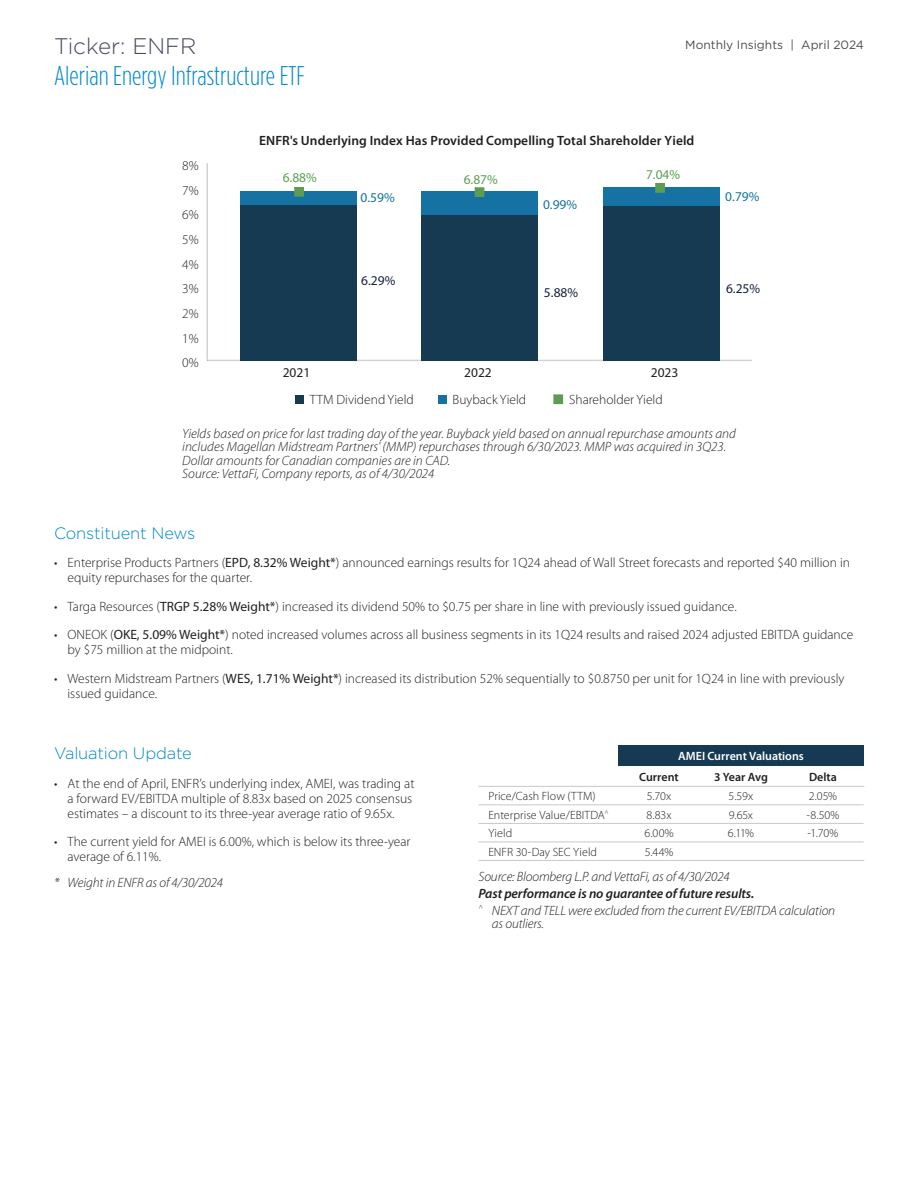
<style>
.page{position:relative;width:918px;height:1188px;background:#fff}
.page>*{position:absolute;margin:0;border:0;box-sizing:border-box;transform-origin:0 0}
.t1{font:300 27px "Gotham Condensed";color:#0088ce}
.t2{font:300 22.5px "Gotham";color:#484a5e}
.bullets_body{font:300 16.5px "Gotham";letter-spacing:-.01em;color:#0088ce}
.bullets_body-2{font:300 13.5px/15px "Myriad Pro";color:#231f20}
.disclosure_indent{font:italic 300 13.5px/13.5px "Myriad Pro";color:#231f20}
.t3{font:600 13.5px "Myriad Pro";letter-spacing:.005em;color:#231f20}
.t4{font:italic 600 13.5px "Myriad Pro";letter-spacing:-.01em;color:#231f20}
.t5{font:13.5px "Myriad Pro";color:#16223c}
.t6{font:13.5px "Myriad Pro";color:#5d9d53}
.t7{font:13.5px "Myriad Pro";color:#1572a2}
.t8{font:13.5px "Myriad Pro";color:#231f20}
.Body{font:300 12px "Myriad Pro";color:#231f20}
.t9{font:12px "Gotham";color:#4b4c4d}
.Body-2{font:600 12px "Myriad Pro";color:#fff}
.Body-3{font:600 12px "Myriad Pro";color:#231f20}
.s1{font-weight:400}
</style>
<div class="page">
<div style="left:618px;top:746px;width:246px;height:20px;background:#163a53"></div>
<hr style="left:478px;top:823px;width:140px;height:1px;background:#c7c8ca">
<hr style="left:618px;top:823px;width:82px;height:1px;background:#c7c8ca">
<hr style="left:700px;top:823px;width:82px;height:1px;background:#c7c8ca">
<hr style="left:782px;top:823px;width:82px;height:1px;background:#c7c8ca">
<hr style="left:478px;top:842px;width:140px;height:1px;background:#c7c8ca">
<hr style="left:618px;top:842px;width:82px;height:1px;background:#c7c8ca">
<hr style="left:700px;top:842px;width:82px;height:1px;background:#c7c8ca">
<hr style="left:782px;top:842px;width:82px;height:1px;background:#c7c8ca">
<hr style="left:478px;top:805px;width:140px;height:1px;background:#c7c8ca">
<hr style="left:618px;top:805px;width:82px;height:1px;background:#c7c8ca">
<hr style="left:700px;top:805px;width:82px;height:1px;background:#c7c8ca">
<hr style="left:782px;top:805px;width:82px;height:1px;background:#c7c8ca">
<hr style="left:478px;top:860px;width:140px;height:1px;background:#c7c8ca">
<hr style="left:618px;top:860px;width:82px;height:1px;background:#c7c8ca">
<hr style="left:700px;top:860px;width:82px;height:1px;background:#c7c8ca">
<hr style="left:782px;top:860px;width:82px;height:1px;background:#c7c8ca">
<hr style="left:478px;top:786px;width:140px;height:1px;background:#c7c8ca">
<hr style="left:618px;top:786px;width:82px;height:1px;background:#c7c8ca">
<hr style="left:700px;top:786px;width:82px;height:1px;background:#c7c8ca">
<hr style="left:782px;top:786px;width:82px;height:1px;background:#c7c8ca">
<svg style="left:206px;top:163px;width:546px;height:198px"></svg>
<svg style="left:553px;top:394px;width:10px;height:10px"></svg>
<div style="left:438px;top:395px;width:9px;height:9px;background:#1572a2"></div>
<div style="left:295px;top:395px;width:9px;height:9px;background:#153a52"></div>
<h2 class="t2" style="left:54px;top:32px;width:144px">Ticker: ENFR</h2>
<p class="t9" style="left:685px;top:37px;width:180px">Monthly Insights | April 2024</p>
<h1 class="t1" style="left:54px;top:62px;width:252px">Alerian Energy Infrastructure ETF</h1>
<p class="bullets_body-2" style="left:182px;top:158px;width:18px">8%</p>
<p class="bullets_body-2" style="left:182px;top:183px;width:18px">7%</p>
<p class="bullets_body-2" style="left:182px;top:207px;width:18px">6%</p>
<p class="bullets_body-2" style="left:182px;top:232px;width:18px">5%</p>
<p class="bullets_body-2" style="left:182px;top:257px;width:18px">4%</p>
<p class="bullets_body-2" style="left:182px;top:281px;width:18px">3%</p>
<p class="bullets_body-2" style="left:182px;top:306px;width:18px">2%</p>
<p class="bullets_body-2" style="left:182px;top:331px;width:18px">1%</p>
<p class="bullets_body-2" style="left:182px;top:355px;width:18px">0%</p>
<p class="t3" style="left:259px;top:132px;width:437px">ENFR's Underlying Index Has Provided Compelling Total Shareholder Yield</p>
<p class="t6" style="left:283px;top:169px;width:36px">6.88%</p>
<p class="t6" style="left:464px;top:171px;width:36px">6.87%</p>
<p class="t7" style="left:361px;top:189px;width:36px">0.59%</p>
<p class="t5" style="left:361px;top:272px;width:36px">6.29%</p>
<p class="t7" style="left:543px;top:196px;width:36px">0.99%</p>
<p class="t5" style="left:544px;top:284px;width:36px">5.88%</p>
<p class="t6" style="left:646px;top:167px;width:36px">7.04%</p>
<p class="t8" style="left:283px;top:364px;width:29px">2021</p>
<p class="t8" style="left:464px;top:364px;width:29px">2022</p>
<p class="t8" style="left:651px;top:364px;width:29px">2023</p>
<p class="bullets_body-2" style="left:310px;top:392px;width:105px">TTM Dividend Yield</p>
<p class="bullets_body-2" style="left:453px;top:392px;width:75px">Buyback Yield</p>
<p class="bullets_body-2" style="left:569px;top:392px;width:95px">Shareholder Yield</p>
<p class="t7" style="left:725px;top:188px;width:36px">0.79%</p>
<p class="t5" style="left:726px;top:280px;width:36px">6.25%</p>
<p class="disclosure_indent" style="left:182px;top:426px;width:555px">Yields based on price for last trading day of the year. Buyback yield based on annual repurchase amounts and includes Magellan Midstream Partners' (MMP) repurchases through 6/30/2023. MMP was acquired in 3Q23.</p>
<p class="disclosure_indent" style="left:182px;top:453px;width:270px">Dollar amounts for Canadian companies are in CAD.</p>
<p class="disclosure_indent" style="left:182px;top:467px;width:254px">Source: VettaFi, Company reports, as of 4/30/2024</p>
<p class="bullets_body" style="left:54px;top:523px;width:143px">Constituent News</p>
<p class="bullets_body-2" style="left:68px;top:555px;width:784px;text-indent:-14px">• Enterprise Products Partners (<span class="s1">EPD, 8.32% Weight*</span>) announced earnings results for 1Q24 ahead of Wall Street forecasts and reported $40 million in equity repurchases for the quarter.</p>
<p class="bullets_body-2" style="left:54px;top:599px;width:684px">• Targa Resources (<span class="s1">TRGP 5.28% Weight*</span>) increased its dividend 50% to $0.75 per share in line with previously issued guidance.</p>
<p class="bullets_body-2" style="left:68px;top:627px;width:787px;text-indent:-14px">• ONEOK (<span class="s1">OKE, 5.09% Weight*</span>) noted increased volumes across all business segments in its 1Q24 results and raised 2024 adjusted EBITDA guidance by $75 million at the midpoint.</p>
<p class="bullets_body-2" style="left:68px;top:671px;width:779px;text-indent:-14px">• Western Midstream Partners (<span class="s1">WES, 1.71% Weight*</span>) increased its distribution 52% sequentially to $0.8750 per unit for 1Q24 in line with previously issued guidance.</p>
<p class="bullets_body" style="left:54px;top:743px;width:139px">Valuation Update</p>
<p class="bullets_body-2" style="left:68px;top:775px;width:349px;text-indent:-14px">• At the end of April, ENFR’s underlying index, AMEI, was trading at a forward EV/EBITDA multiple of 8.83x based on 2025 consensus estimates – a discount to its three-year average ratio of 9.65x.</p>
<p class="bullets_body-2" style="left:68px;top:834px;width:345px;text-indent:-14px">• The current yield for AMEI is 6.00%, which is below its three-year average of 6.11%.</p>
<p class="disclosure_indent" style="left:54px;top:876px;width:171px">* Weight in ENFR as of 4/30/2024</p>
<p class="Body-2" style="left:678px;top:749px;width:127px">AMEI Current Valuations</p>
<p class="Body-3" style="left:639px;top:769px;width:41px">Current</p>
<p class="Body-3" style="left:714px;top:769px;width:55px">3 Year Avg</p>
<p class="Body-3" style="left:809px;top:769px;width:29px">Delta</p>
<p class="Body" style="left:488px;top:789px;width:109px">Price/Cash Flow (TTM)</p>
<p class="Body" style="left:647px;top:789px;width:26px">5.70x</p>
<p class="Body" style="left:729px;top:789px;width:26px">5.59x</p>
<p class="Body" style="left:809px;top:789px;width:30px">2.05%</p>
<p class="Body" style="left:488px;top:807px;width:122px">Enterprise Value/EBITDA<sup>^</sup></p>
<p class="Body" style="left:646px;top:807px;width:27px">8.83x</p>
<p class="Body" style="left:729px;top:807px;width:26px">9.65x</p>
<p class="Body" style="left:807px;top:807px;width:34px">-8.50%</p>
<p class="Body" style="left:488px;top:826px;width:25px">Yield</p>
<p class="Body" style="left:644px;top:826px;width:31px">6.00%</p>
<p class="Body" style="left:728px;top:826px;width:28px">6.11%</p>
<p class="Body" style="left:808px;top:826px;width:32px">-1.70%</p>
<p class="Body" style="left:488px;top:844px;width:110px">ENFR 30-Day SEC Yield</p>
<p class="Body" style="left:645px;top:844px;width:30px">5.44%</p>
<p class="disclosure_indent" style="left:478px;top:870px;width:253px">Source: Bloomberg L.P. and VettaFi, as of 4/30/2024</p>
<p class="t4" style="left:478px;top:885px;width:277px">Past performance is no guarantee of future results.</p>
<p class="disclosure_indent" style="left:492px;top:904px;width:345px;text-indent:-14px"><sup>^</sup> NEXT and TELL were excluded from the current EV/EBITDA calculation as outliers.</p>
</div>
